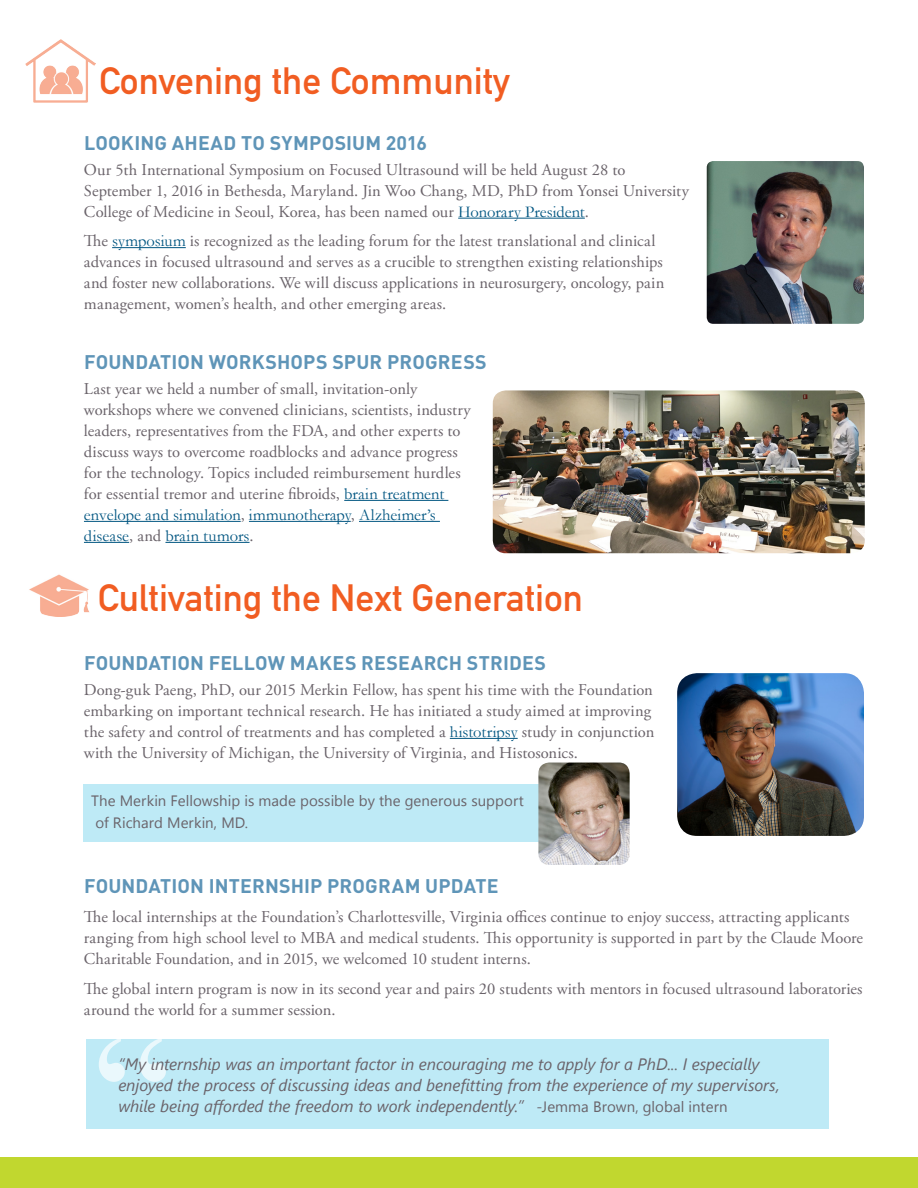
<style>
.page{position:relative;width:918px;height:1188px;background:#fff}
.page>*{position:absolute;margin:0;border:0;box-sizing:border-box;transform-origin:0 0}
.t1{font:175.5px "Times New Roman";color:#fff}
.t2{font:37.5px "DIN Mittelschrift Std";color:#f15d22}
.t3{font:700 19.5px "DINOT";letter-spacing:.01em;color:#5f95b8}
.t4{font:16.5px/21px "Adobe Garamond Pro";letter-spacing:.005em;color:#6a636a}
.t5{font:italic 16.5px/21px "Segoe UI";letter-spacing:-.005em;color:#6a636a}
.t6{font:16.5px/21px "Garamond";letter-spacing:.005em;color:#005581}
.t7{font:15px/22px "Segoe UI";letter-spacing:.005em;color:#6a636a}
.s1{font-family:"Garamond";color:#005581}
.s2{font-family:"Adobe Garamond Pro";color:#6a636a}
.s3{font-style:normal;font-size:15px}
</style>
<div class="page">
<hr style="left:458px;top:218px;width:127px;height:1px;background:#005581">
<hr style="left:112px;top:247px;width:74px;height:1px;background:#005581">
<img style="left:25px;top:40px;width:71px;height:63px">
<hr style="left:344px;top:500px;width:104px;height:1px;background:#005581">
<hr style="left:84px;top:521px;width:157px;height:1px;background:#005581">
<hr style="left:249px;top:521px;width:102px;height:1px;background:#005581">
<hr style="left:359px;top:521px;width:81px;height:1px;background:#005581">
<hr style="left:84px;top:542px;width:45px;height:1px;background:#005581">
<hr style="left:165px;top:542px;width:85px;height:1px;background:#005581">
<img style="left:493px;top:390px;width:372px;height:163px">
<img style="left:707px;top:161px;width:157px;height:163px">
<div style="left:0;top:1157px;width:918px;height:31px;background:#c1d72f"></div>
<img style="left:29px;top:574px;width:60px;height:43px">
<hr style="left:450px;top:738px;width:68px;height:1px;background:#005581">
<img style="left:677px;top:673px;width:187px;height:163px">
<div style="left:83px;top:784px;width:455px;height:58px;background:#beeaf6"></div>
<img style="left:538px;top:763px;width:92px;height:102px">
<div style="left:86px;top:1039px;width:742px;height:90px;background:#beeaf6"></div>
<h2 class="t2" style="left:99px;top:59px;width:412px">Convening the Community</h2>
<p class="t3" style="left:84px;top:130px;width:344px">LOOKING AHEAD TO SYMPOSIUM 2016</p>
<p class="t4" style="left:84px;top:160px;width:606px">Our 5th International Symposium on Focused Ultrasound will be held August 28 to<br>September 1, 2016 in Bethesda, Maryland. Jin Woo Chang, MD, PhD from Yonsei University<br>College of Medicine in Seoul, Korea, has been named our <span class="s1">Honorary President</span>.</p>
<p class="t4" style="left:84px;top:231px;width:582px">The <span class="s1">symposium</span> is recognized as the leading forum for the latest translational and clinical advances in focused ultrasound and serves as a crucible to strengthen existing relationships and foster new collaborations. We will discuss applications in neurosurgery, oncology, pain management, women’s health, and other emerging areas.</p>
<p class="t3" style="left:84px;top:349px;width:404px">FOUNDATION WORKSHOPS SPUR PROGRESS</p>
<p class="t4" style="left:84px;top:379px;width:388px">Last year we held a number of small, invitation-only workshops where we convened clinicians, scientists, industry leaders, representatives from the FDA, and other experts to discuss ways to overcome roadblocks and advance progress for the technology. Topics included reimbursement hurdles for essential tremor and uterine fibroids, <span class="s1">brain treatment</span></p>
<p class="t6" style="left:84px;top:504px;width:353px">envelope and simulation<span class="s2">,</span> immunotherapy<span class="s2">,</span> Alzheimer’s disease<span class="s2">, and</span> brain tumors<span class="s2">.</span></p>
<h2 class="t2" style="left:98px;top:576px;width:487px">Cultivating the Next Generation</h2>
<p class="t3" style="left:84px;top:650px;width:464px">FOUNDATION FELLOW MAKES RESEARCH STRIDES</p>
<p class="t4" style="left:84px;top:680px;width:572px">Dong-guk Paeng, PhD, our 2015 Merkin Fellow, has spent his time with the Foundation embarking on important technical research. He has initiated a study aimed at improving the safety and control of treatments and has completed a <span class="s1">histotripsy</span> study in conjunction with the University of Michigan, the University of Virginia, and Histosonics.</p>
<p class="t7" style="left:91px;top:789px;width:434px">The Merkin Fellowship is made possible by the generous support of Richard Merkin, MD.</p>
<p class="t3" style="left:84px;top:873px;width:416px">FOUNDATION INTERNSHIP PROGRAM UPDATE</p>
<p class="t4" style="left:84px;top:907px;width:781px">The local internships at the Foundation’s Charlottesville, Virginia offices continue to enjoy success, attracting applicants ranging from high school level to MBA and medical students. This opportunity is supported in part by the Claude Moore<br>Charitable Foundation, and in 2015, we welcomed 10 student interns.</p>
<p class="t4" style="left:84px;top:979px;width:780px">The global intern program is now in its second year and pairs 20 students with mentors in focused ultrasound laboratories around the world for a summer session.</p>
<h1 class="t1" style="left:172px;top:1146px;width:79px;rotate:-180deg">”</h1>
<p class="t5" style="left:118px;top:1053px;width:663px">“My internship was an important factor in encouraging me to apply for a PhD... I especially enjoyed the process of discussing ideas and benefitting from the experience of my supervisors, while being afforded the freedom to work independently.” <span class="s3">-Jemma Brown, global intern</span></p>
</div>
